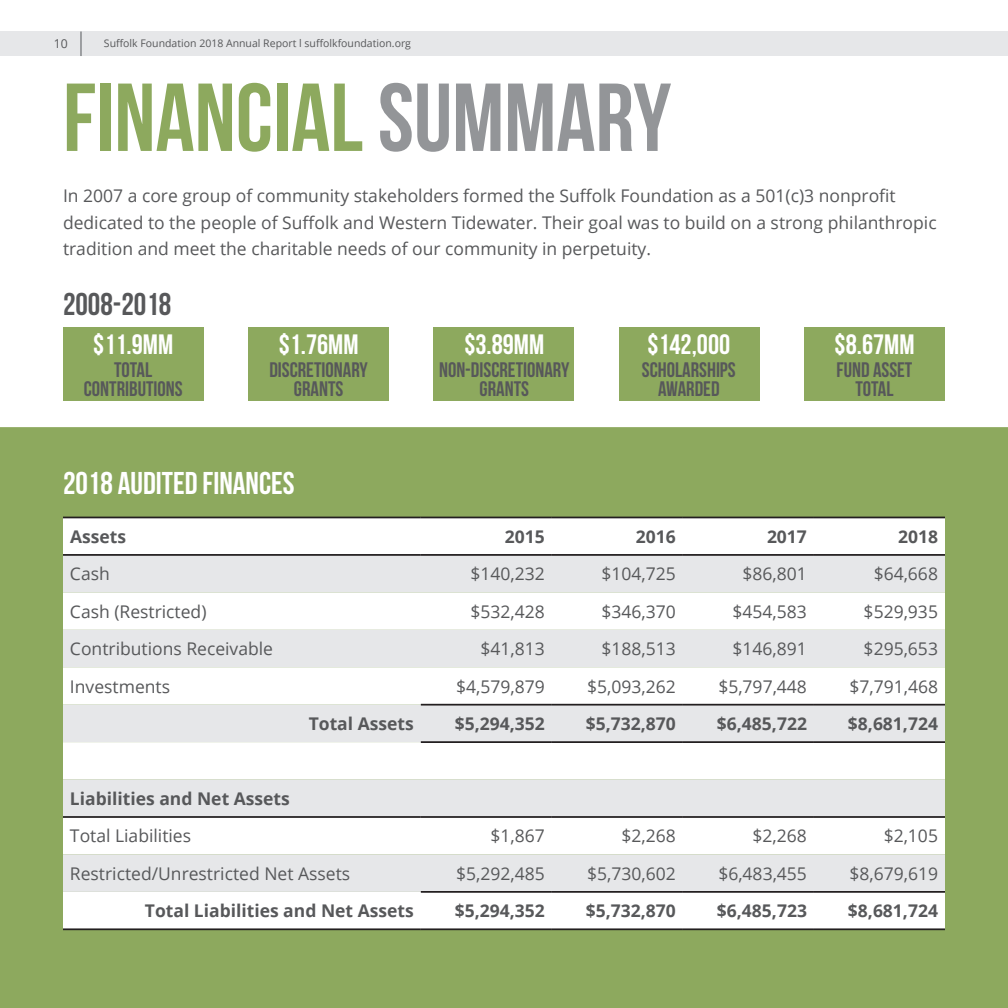
<style>
.page{position:relative;width:1008px;height:1008px;background:#fff}
.page>*{position:absolute;margin:0;border:0;box-sizing:border-box;transform-origin:0 0}
.Header_Dark{font:96.25px "Bebas Neue";color:#8da95e}
.SubMenu{font:31.5px "Bebas Neue";color:#fff}
.SubMenu-2{font:31.5px "Bebas Neue";color:#57585a}
.SubMenu-3{font:28px "Bebas Neue";color:#fff}
.SubMenu-4{font:21px "Bebas Neue";color:#57585a}
.Paragraph_Light{font:17.5px "Open Sans";color:#57585a}
.Paragraph_Dark{font:17.5px/26.2px "Open Sans";color:#57585a}
.Paragraph_Light-2{font:700 17.5px "Open Sans";color:#57585a}
.GOS_Text9pt_Service{font:17.5px "Open Sans";color:#57585a}
.t1{font:12.25px "Open Sans";color:#57585a}
.t2{font:10.5px "Open Sans";color:#57585a}
.s1{color:#939598}
</style>
<div class="page">
<div style="left:0;top:32px;width:1008px;height:24px;background:#e6e7e9"></div>
<hr style="left:80px;top:31px;width:2px;height:25px;background:#939598">
<div style="left:0;top:427px;width:1008px;height:581px;background:#8da95e"></div>
<div style="left:248px;top:327px;width:141px;height:74px;background:#8da95e"></div>
<div style="left:63px;top:327px;width:140px;height:73px;background:#8da95e"></div>
<div style="left:434px;top:327px;width:140px;height:74px;background:#8da95e"></div>
<div style="left:619px;top:327px;width:141px;height:74px;background:#8da95e"></div>
<div style="left:805px;top:327px;width:140px;height:74px;background:#8da95e"></div>
<svg style="left:63px;top:518px;width:882px;height:410px"></svg>
<svg style="left:63px;top:556px;width:882px;height:336px;fill:#e6e7e9"></svg>
<hr style="left:63px;top:928px;width:358px;height:2px;background:#231f20">
<hr style="left:63px;top:816px;width:358px;height:2px;background:#231f20">
<hr style="left:421px;top:816px;width:131px;height:2px;background:#231f20">
<hr style="left:552px;top:816px;width:131px;height:2px;background:#231f20">
<hr style="left:683px;top:816px;width:131px;height:2px;background:#231f20">
<hr style="left:814px;top:816px;width:131px;height:2px;background:#231f20">
<hr style="left:421px;top:704px;width:131px;height:2px;background:#231f20">
<hr style="left:552px;top:704px;width:131px;height:2px;background:#231f20">
<hr style="left:683px;top:704px;width:131px;height:2px;background:#231f20">
<hr style="left:814px;top:704px;width:131px;height:2px;background:#231f20">
<hr style="left:421px;top:741px;width:131px;height:2px;background:#231f20">
<hr style="left:552px;top:741px;width:131px;height:2px;background:#231f20">
<hr style="left:683px;top:741px;width:131px;height:2px;background:#231f20">
<hr style="left:814px;top:741px;width:131px;height:2px;background:#231f20">
<hr style="left:421px;top:891px;width:131px;height:2px;background:#231f20">
<hr style="left:552px;top:891px;width:131px;height:2px;background:#231f20">
<hr style="left:683px;top:891px;width:131px;height:2px;background:#231f20">
<hr style="left:814px;top:891px;width:131px;height:2px;background:#231f20">
<hr style="left:421px;top:928px;width:131px;height:2px;background:#231f20">
<hr style="left:552px;top:928px;width:131px;height:2px;background:#231f20">
<hr style="left:683px;top:928px;width:131px;height:2px;background:#231f20">
<hr style="left:814px;top:928px;width:131px;height:2px;background:#231f20">
<hr style="left:63px;top:517px;width:358px;height:1px;background:#231f20">
<hr style="left:421px;top:517px;width:131px;height:1px;background:#231f20">
<hr style="left:552px;top:517px;width:131px;height:1px;background:#231f20">
<hr style="left:683px;top:517px;width:131px;height:1px;background:#231f20">
<hr style="left:814px;top:517px;width:131px;height:1px;background:#231f20">
<hr style="left:63px;top:554px;width:358px;height:2px;background:#231f20">
<hr style="left:421px;top:554px;width:131px;height:2px;background:#231f20">
<hr style="left:552px;top:554px;width:131px;height:2px;background:#231f20">
<hr style="left:683px;top:554px;width:131px;height:2px;background:#231f20">
<hr style="left:814px;top:554px;width:131px;height:2px;background:#231f20">
<p class="t1" style="left:54px;top:35px;width:16px">10</p>
<p class="t2" style="left:104px;top:36px;width:309px">Suffolk Foundation 2018 Annual Report l suffolkfoundation.org</p>
<p class="Header_Dark" style="left:63px;top:65px;width:610px">FINANCIAL <span class="s1">SUMMARY</span></p>
<p class="Paragraph_Dark" style="left:63px;top:182px;width:875px">In 2007 a core group of community stakeholders formed the Suffolk Foundation as a 501(c)3 nonprofit dedicated to the people of Suffolk and Western Tidewater. Their goal was to build on a strong philanthropic tradition and meet the charitable needs of our community in perpetuity.</p>
<p class="SubMenu-2" style="left:63px;top:287px;width:110px">2008-2018</p>
<p class="SubMenu-3" style="left:93px;top:329px;width:81px">$11.9MM</p>
<p class="SubMenu-4" style="left:114px;top:358px;width:40px">TOTAL</p>
<p class="SubMenu-4" style="left:84px;top:377px;width:100px">CONTRIBUTIONS</p>
<p class="SubMenu-3" style="left:279px;top:329px;width:81px">$1.76MM</p>
<p class="SubMenu-4" style="left:269px;top:359px;width:100px">DISCRETIONARY</p>
<p class="SubMenu-4" style="left:294px;top:378px;width:51px">GRANTS</p>
<p class="SubMenu" style="left:63px;top:465px;width:233px">2018 AUDITED FINANCES</p>
<p class="SubMenu-3" style="left:464px;top:329px;width:81px">$3.89MM</p>
<p class="SubMenu-4" style="left:439px;top:359px;width:132px">NON-DISCRETIONARY</p>
<p class="SubMenu-4" style="left:480px;top:378px;width:51px">GRANTS</p>
<p class="SubMenu-3" style="left:647px;top:329px;width:84px">$142,000</p>
<p class="SubMenu-4" style="left:642px;top:359px;width:95px">SCHOLARSHIPS</p>
<p class="SubMenu-4" style="left:658px;top:378px;width:63px">AWARDED</p>
<p class="SubMenu-3" style="left:835px;top:329px;width:81px">$8.67MM</p>
<p class="SubMenu-4" style="left:837px;top:359px;width:77px">FUND ASSET</p>
<p class="SubMenu-4" style="left:855px;top:378px;width:40px">TOTAL</p>
<p class="Paragraph_Light-2" style="left:70px;top:524px;width:58px">Assets</p>
<p class="Paragraph_Light-2" style="left:505px;top:524px;width:41px">2015</p>
<p class="Paragraph_Light-2" style="left:636px;top:524px;width:41px">2016</p>
<p class="Paragraph_Light-2" style="left:767px;top:524px;width:41px">2017</p>
<p class="Paragraph_Light-2" style="left:898px;top:524px;width:41px">2018</p>
<p class="Paragraph_Light" style="left:70px;top:562px;width:41px">Cash</p>
<p class="Paragraph_Light" style="left:471px;top:562px;width:76px">$140,232</p>
<p class="Paragraph_Light" style="left:602px;top:562px;width:76px">$104,725</p>
<p class="Paragraph_Light" style="left:743px;top:562px;width:66px">$86,801</p>
<p class="Paragraph_Light" style="left:874px;top:562px;width:66px">$64,668</p>
<p class="Paragraph_Light" style="left:70px;top:599px;width:138px">Cash (Restricted)</p>
<p class="Paragraph_Light" style="left:471px;top:599px;width:76px">$532,428</p>
<p class="Paragraph_Light" style="left:602px;top:599px;width:76px">$346,370</p>
<p class="Paragraph_Light" style="left:733px;top:599px;width:76px">$454,583</p>
<p class="Paragraph_Light" style="left:864px;top:599px;width:76px">$529,935</p>
<p class="GOS_Text9pt_Service" style="left:70px;top:637px;width:205px">Contributions Receivable</p>
<p class="GOS_Text9pt_Service" style="left:481px;top:637px;width:66px">$41,813</p>
<p class="GOS_Text9pt_Service" style="left:602px;top:637px;width:76px">$188,513</p>
<p class="GOS_Text9pt_Service" style="left:733px;top:637px;width:76px">$146,891</p>
<p class="GOS_Text9pt_Service" style="left:864px;top:637px;width:76px">$295,653</p>
<p class="Paragraph_Light" style="left:70px;top:674px;width:102px">Investments</p>
<p class="Paragraph_Light" style="left:456px;top:674px;width:90px">$4,579,879</p>
<p class="Paragraph_Light" style="left:587px;top:674px;width:90px">$5,093,262</p>
<p class="Paragraph_Light" style="left:718px;top:674px;width:90px">$5,797,448</p>
<p class="Paragraph_Light" style="left:849px;top:674px;width:90px">$7,791,468</p>
<p class="Paragraph_Light-2" style="left:309px;top:711px;width:107px">Total Assets</p>
<p class="Paragraph_Light-2" style="left:455px;top:711px;width:92px">$5,294,352</p>
<p class="Paragraph_Light-2" style="left:586px;top:711px;width:92px">$5,732,870</p>
<p class="Paragraph_Light-2" style="left:717px;top:711px;width:92px">$6,485,722</p>
<p class="Paragraph_Light-2" style="left:848px;top:711px;width:92px">$8,681,724</p>
<p class="Paragraph_Light-2" style="left:70px;top:786px;width:221px">Liabilities and Net Assets</p>
<p class="Paragraph_Light" style="left:70px;top:824px;width:123px">Total Liabilities</p>
<p class="Paragraph_Light" style="left:491px;top:824px;width:56px">$1,867</p>
<p class="Paragraph_Light" style="left:622px;top:824px;width:56px">$2,268</p>
<p class="Paragraph_Light" style="left:753px;top:824px;width:56px">$2,268</p>
<p class="Paragraph_Light" style="left:884px;top:824px;width:56px">$2,105</p>
<p class="Paragraph_Light" style="left:70px;top:861px;width:282px">Restricted/Unrestricted Net Assets</p>
<p class="Paragraph_Light" style="left:456px;top:861px;width:90px">$5,292,485</p>
<p class="Paragraph_Light" style="left:587px;top:861px;width:90px">$5,730,602</p>
<p class="Paragraph_Light" style="left:718px;top:861px;width:90px">$6,483,455</p>
<p class="Paragraph_Light" style="left:849px;top:861px;width:90px">$8,679,619</p>
<p class="Paragraph_Light-2" style="left:145px;top:899px;width:270px">Total Liabilities and Net Assets</p>
<p class="Paragraph_Light-2" style="left:455px;top:899px;width:92px">$5,294,352</p>
<p class="Paragraph_Light-2" style="left:586px;top:899px;width:92px">$5,732,870</p>
<p class="Paragraph_Light-2" style="left:717px;top:899px;width:92px">$6,485,723</p>
<p class="Paragraph_Light-2" style="left:848px;top:899px;width:92px">$8,681,724</p>
</div>
